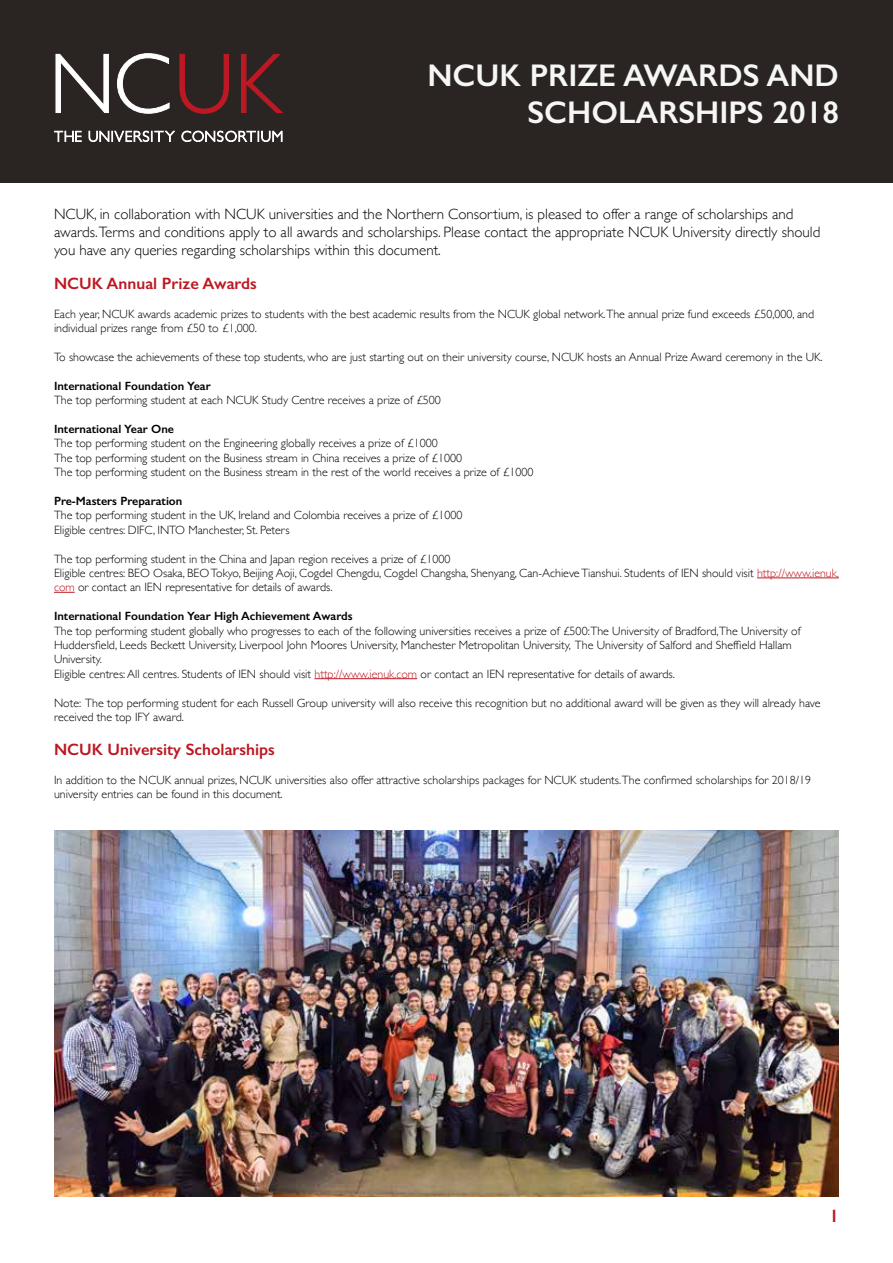
<style>
.page{position:relative;width:893px;height:1263px;background:#fff}
.page>*{position:absolute;margin:0;border:0;box-sizing:border-box;transform-origin:0 0}
.t1{font:600 31.5px/37.8px "Gill Sans";color:#f6f6f6;text-align:right}
.t2{font:600 18px "Gill Sans";color:#bd1822}
.t3{font:600 16.5px "Gill Sans";color:#bd1822}
.t4{font:300 15px/18px "Gill Sans";color:#000}
.t5{font:300 12px/14.4px "Gill Sans";color:#000}
.t6{font:600 12px "Gill Sans";color:#000}
.s1{color:#bd1822}
</style>
<div class="page">
<div style="left:0;top:0;width:893px;height:182px;background:#2a2522"></div>
<svg style="left:55px;top:54px;width:54px;height:59px"></svg>
<svg style="left:117px;top:53px;width:53px;height:61px"></svg>
<svg style="left:179px;top:54px;width:50px;height:60px"></svg>
<svg style="left:241px;top:53px;width:42px;height:60px"></svg>
<svg style="left:54px;top:131px;width:28px;height:11px"></svg>
<svg style="left:89px;top:131px;width:86px;height:11px"></svg>
<svg style="left:181px;top:131px;width:101px;height:11px"></svg>
<hr style="left:757px;top:578px;width:82px;height:1px;background:#bd1822">
<svg style="left:54px;top:592px;width:21px;height:1px"></svg>
<hr style="left:314px;top:678px;width:103px;height:1px;background:#bd1822">
<img style="left:54px;top:831px;width:785px;height:366px">
<h1 class="t1" style="left:427px;top:56px;width:413px">NCUK PRIZE AWARDS AND<br>SCHOLARSHIPS 2018</h1>
<p class="t4" style="left:54px;top:204px;width:768px">NCUK, in collaboration with NCUK universities and the Northern Consortium, is pleased to offer a range of scholarships and awards.Terms and conditions apply to all awards and scholarships. Please contact the appropriate NCUK University directly should you have any queries regarding scholarships within this document.</p>
<h3 class="t3" style="left:54px;top:273px;width:204px">NCUK Annual Prize Awards</h3>
<p class="t5" style="left:54px;top:306px;width:762px">Each year, NCUK awards academic prizes to students with the best academic results from the NCUK global network.The annual prize fund exceeds £50,000, and individual prizes range from £50 to £1,000.</p>
<p class="t5" style="left:54px;top:349px;width:770px">To showcase the achievements of these top students, who are just starting out on their university course, NCUK hosts an Annual Prize Award ceremony in the UK.</p>
<p class="t6" style="left:54px;top:378px;width:158px">International Foundation Year</p>
<p class="t5" style="left:54px;top:392px;width:388px">The top performing student at each NCUK Study Centre receives a prize of £500</p>
<p class="t6" style="left:54px;top:422px;width:122px">International Year One</p>
<p class="t5" style="left:54px;top:436px;width:481px">The top performing student on the Engineering globally receives a prize of £1000<br>The top performing student on the Business stream in China receives a prize of £1000<br>The top performing student on the Business stream in the rest of the world receives a prize of £1000</p>
<p class="t6" style="left:54px;top:494px;width:130px">Pre-Masters Preparation</p>
<p class="t5" style="left:54px;top:508px;width:410px">The top performing student in the UK, Ireland and Colombia receives a prize of £1000<br>Eligible centres: DIFC, INTO Manchester, St. Peters</p>
<p class="t5" style="left:54px;top:551px;width:786px">The top performing student in the China and Japan region receives a prize of £1000<br>Eligible centres: BEO Osaka, BEO Tokyo, Beijing Aoji, Cogdel Chengdu, Cogdel Changsha, Shenyang, Can-Achieve Tianshui. Students of IEN should visit <span class="s1">http://www.ienuk. com</span> or contact an IEN representative for details of awards.</p>
<p class="t6" style="left:54px;top:609px;width:300px">International Foundation Year High Achievement Awards</p>
<p class="t5" style="left:54px;top:623px;width:748px">The top performing student globally who progresses to each of the following universities receives a prize of £500:The University of Bradford,The University of Huddersfield, Leeds Beckett University, Liverpool John Moores University, Manchester Metropolitan University, The University of Salford and Sheffield Hallam University.<br>Eligible centres: All centres. Students of IEN should visit <span class="s1">http://www.ienuk.com</span> or contact an IEN representative for details of awards.</p>
<p class="t5" style="left:54px;top:695px;width:768px">Note: The top performing student for each Russell Group university will also receive this recognition but no additional award will be given as they will already have received the top IFY award.</p>
<h3 class="t3" style="left:54px;top:740px;width:222px">NCUK University Scholarships</h3>
<p class="t5" style="left:54px;top:772px;width:759px">In addition to the NCUK annual prizes, NCUK universities also offer attractive scholarships packages for NCUK students.The confirmed scholarships for 2018/19 university entries can be found in this document.</p>
<h2 class="t2" style="left:829px;top:1205px;width:11px">1</h2>
</div>
